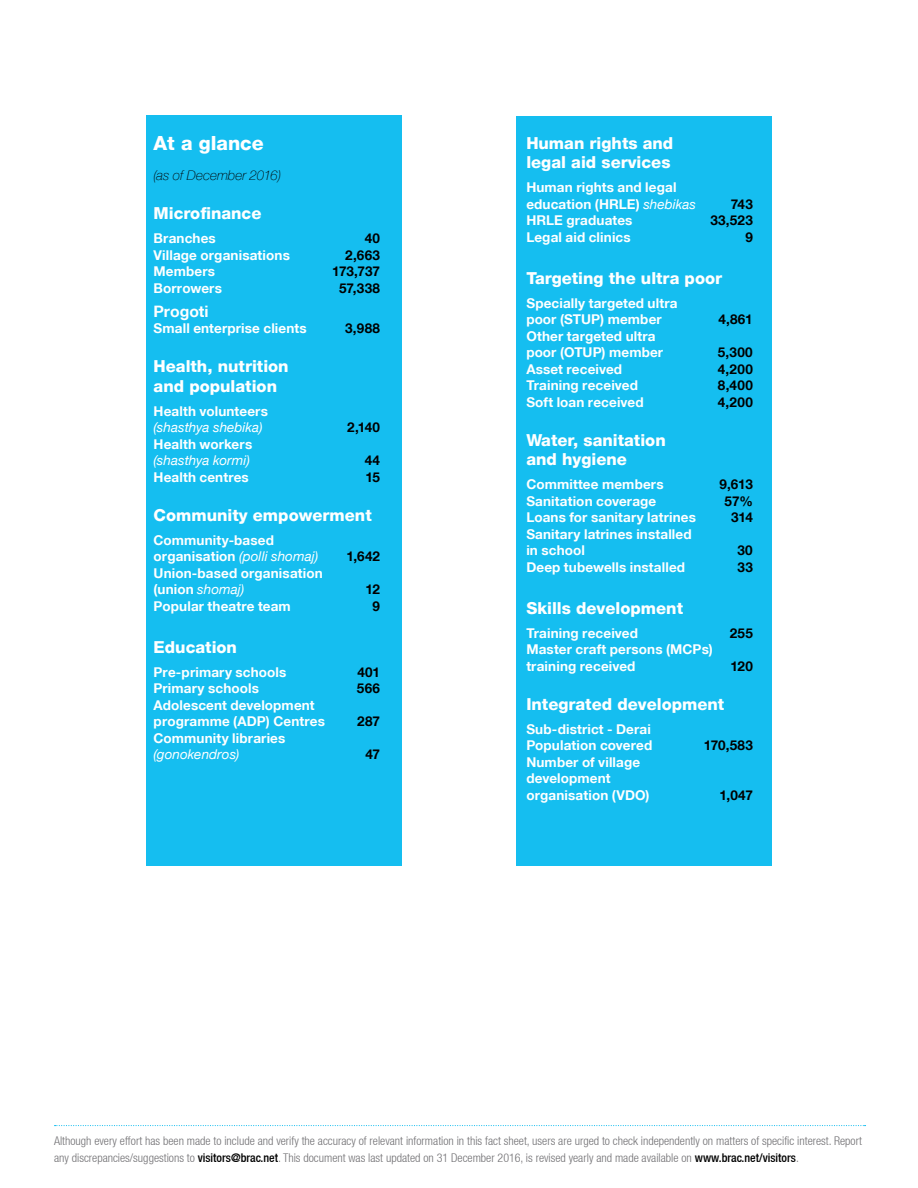
<style>
.page{position:relative;width:918px;height:1188px;background:#fff}
.page>*{position:absolute;margin:0;border:0;box-sizing:border-box;transform-origin:0 0}
.t1{font:800 19.5px "Helvetica Neue LT";color:#fff}
.t2{font:800 16.5px/19.5px "Helvetica Neue LT";color:#fff}
.t3{font:700 15.75px "Helvetica Neue LT";color:#fff}
.t4{font:700 13.5px/16.5px "Helvetica Neue LT";letter-spacing:.01em;color:#fff}
.t5{font:700 13.5px "Helvetica Neue LT";letter-spacing:.02em;color:#000}
.t6{font:italic 13.5px "Helvetica Neue LT";letter-spacing:.005em;color:#fff}
.t7{font:italic 100 13.5px "Helvetica Neue LT";letter-spacing:-.005em;color:#000}
.t8{font:300 condensed 12px/16.5px "Helvetica Neue LT";color:#717073}
.s1{font-weight:400;font-style:italic}
.s2{font-weight:500;color:#000}
</style>
<div class="page">
<svg style="left:55px;top:1125px;width:811px;height:1px"></svg>
<div style="left:146px;top:115px;width:256px;height:751px;background:#15bef0"></div>
<div style="left:516px;top:117px;width:256px;height:749px;background:#15bef0"></div>
<h1 class="t1" style="left:154px;top:131px;width:112px">At a glance</h1>
<p class="t7" style="left:154px;top:168px;width:129px">(as of December 2016)</p>
<p class="t2" style="left:154px;top:204px;width:109px">Microfinance</p>
<p class="t4" style="left:154px;top:230px;width:64px">Branches</p>
<p class="t5" style="left:365px;top:230px;width:17px">40</p>
<p class="t4" style="left:154px;top:247px;width:138px">Village organisations</p>
<p class="t5" style="left:345px;top:247px;width:36px">2,663</p>
<p class="t4" style="left:154px;top:263px;width:63px">Members</p>
<p class="t5" style="left:332px;top:263px;width:49px">173,737</p>
<p class="t4" style="left:154px;top:280px;width:70px">Borrowers</p>
<p class="t5" style="left:339px;top:280px;width:43px">57,338</p>
<p class="t3" style="left:154px;top:302px;width:57px">Progoti</p>
<p class="t4" style="left:154px;top:320px;width:155px">Small enterprise clients</p>
<p class="t5" style="left:345px;top:320px;width:36px">3,988</p>
<p class="t2" style="left:154px;top:357px;width:137px">Health, nutrition and population</p>
<p class="t4" style="left:154px;top:403px;width:116px">Health volunteers</p>
<p class="t6" style="left:154px;top:420px;width:110px">(shasthya shebika)</p>
<p class="t5" style="left:347px;top:419px;width:34px">2,140</p>
<p class="t4" style="left:154px;top:436px;width:100px">Health workers</p>
<p class="t6" style="left:154px;top:453px;width:98px">(shasthya kormi)</p>
<p class="t5" style="left:365px;top:452px;width:17px">44</p>
<p class="t4" style="left:154px;top:469px;width:97px">Health centres</p>
<p class="t5" style="left:366px;top:469px;width:16px">15</p>
<p class="t2" style="left:154px;top:505px;width:220px">Community empowerment</p>
<p class="t4" style="left:154px;top:532px;width:166px">Community-based organisation <span class="s1">(polli shomaj)</span></p>
<p class="t5" style="left:346px;top:548px;width:35px">1,642</p>
<p class="t4" style="left:154px;top:565px;width:171px">Union-based organisation (union <span class="s1">shomaj)</span></p>
<p class="t5" style="left:366px;top:581px;width:16px">12</p>
<p class="t4" style="left:154px;top:598px;width:139px">Popular theatre team</p>
<p class="t5" style="left:373px;top:598px;width:9px">9</p>
<p class="t2" style="left:154px;top:637px;width:85px">Education</p>
<p class="t4" style="left:154px;top:664px;width:134px">Pre-primary schools</p>
<p class="t5" style="left:357px;top:664px;width:24px">401</p>
<p class="t4" style="left:154px;top:680px;width:107px">Primary schools</p>
<p class="t5" style="left:357px;top:680px;width:25px">566</p>
<p class="t4" style="left:154px;top:697px;width:173px">Adolescent development programme (ADP) Centres</p>
<p class="t5" style="left:357px;top:713px;width:24px">287</p>
<p class="t4" style="left:154px;top:730px;width:133px">Community libraries</p>
<p class="t6" style="left:154px;top:747px;width:87px">(gonokendros)</p>
<p class="t5" style="left:365px;top:746px;width:16px">47</p>
<p class="t2" style="left:526px;top:133px;width:149px">Human rights and legal aid services</p>
<p class="t4" style="left:526px;top:179px;width:171px">Human rights and legal education (HRLE) <span class="s1">shebikas</span></p>
<p class="t5" style="left:731px;top:196px;width:23px">743</p>
<p class="t4" style="left:526px;top:212px;width:108px">HRLE graduates</p>
<p class="t5" style="left:710px;top:212px;width:44px">33,523</p>
<p class="t4" style="left:526px;top:229px;width:106px">Legal aid clinics</p>
<p class="t5" style="left:745px;top:229px;width:9px">9</p>
<p class="t2" style="left:526px;top:268px;width:197px">Targeting the ultra poor</p>
<p class="t4" style="left:526px;top:295px;width:153px">Specially targeted ultra poor (STUP) member</p>
<p class="t5" style="left:718px;top:311px;width:36px">4,861</p>
<p class="t4" style="left:526px;top:328px;width:138px">Other targeted ultra poor (OTUP) member</p>
<p class="t5" style="left:718px;top:344px;width:36px">5,300</p>
<p class="t4" style="left:526px;top:361px;width:97px">Asset received</p>
<p class="t5" style="left:718px;top:361px;width:37px">4,200</p>
<p class="t4" style="left:526px;top:377px;width:113px">Training received</p>
<p class="t5" style="left:718px;top:377px;width:36px">8,400</p>
<p class="t4" style="left:526px;top:394px;width:119px">Soft loan received</p>
<p class="t5" style="left:718px;top:394px;width:37px">4,200</p>
<p class="t2" style="left:526px;top:430px;width:141px">Water, sanitation and hygiene</p>
<p class="t4" style="left:526px;top:476px;width:139px">Committee members</p>
<p class="t5" style="left:720px;top:476px;width:35px">9,613</p>
<p class="t4" style="left:526px;top:493px;width:131px">Sanitation coverage</p>
<p class="t5" style="left:725px;top:493px;width:30px">57%</p>
<p class="t4" style="left:526px;top:509px;width:171px">Loans for sanitary latrines</p>
<p class="t5" style="left:731px;top:509px;width:23px">314</p>
<p class="t4" style="left:526px;top:526px;width:167px">Sanitary latrines installed in school</p>
<p class="t5" style="left:737px;top:542px;width:17px">30</p>
<p class="t4" style="left:526px;top:559px;width:160px">Deep tubewells installed</p>
<p class="t5" style="left:738px;top:559px;width:17px">33</p>
<p class="t2" style="left:526px;top:598px;width:158px">Skills development</p>
<p class="t4" style="left:526px;top:625px;width:113px">Training received</p>
<p class="t5" style="left:730px;top:625px;width:25px">255</p>
<p class="t4" style="left:526px;top:641px;width:188px">Master craft persons (MCPs) training received</p>
<p class="t5" style="left:730px;top:658px;width:24px">120</p>
<p class="t2" style="left:526px;top:694px;width:200px">Integrated development</p>
<p class="t4" style="left:526px;top:721px;width:128px">Sub-district - Derai<br>Population covered</p>
<p class="t5" style="left:704px;top:737px;width:50px">170,583</p>
<p class="t4" style="left:526px;top:754px;width:125px">Number of village development organisation (VDO)</p>
<p class="t5" style="left:719px;top:787px;width:35px">1,047</p>
<p class="t8" style="left:54px;top:1133px;width:809px">Although every effort has been made to include and verify the accuracy of relevant information in this fact sheet, users are urged to check independently on matters of specific interest. Report any discrepancies/suggestions to <span class="s2">visitors@brac.net</span>. This document was last updated on 31 December 2016, is revised yearly and made available on <span class="s2">www.brac.net/visitors</span>.</p>
</div>
